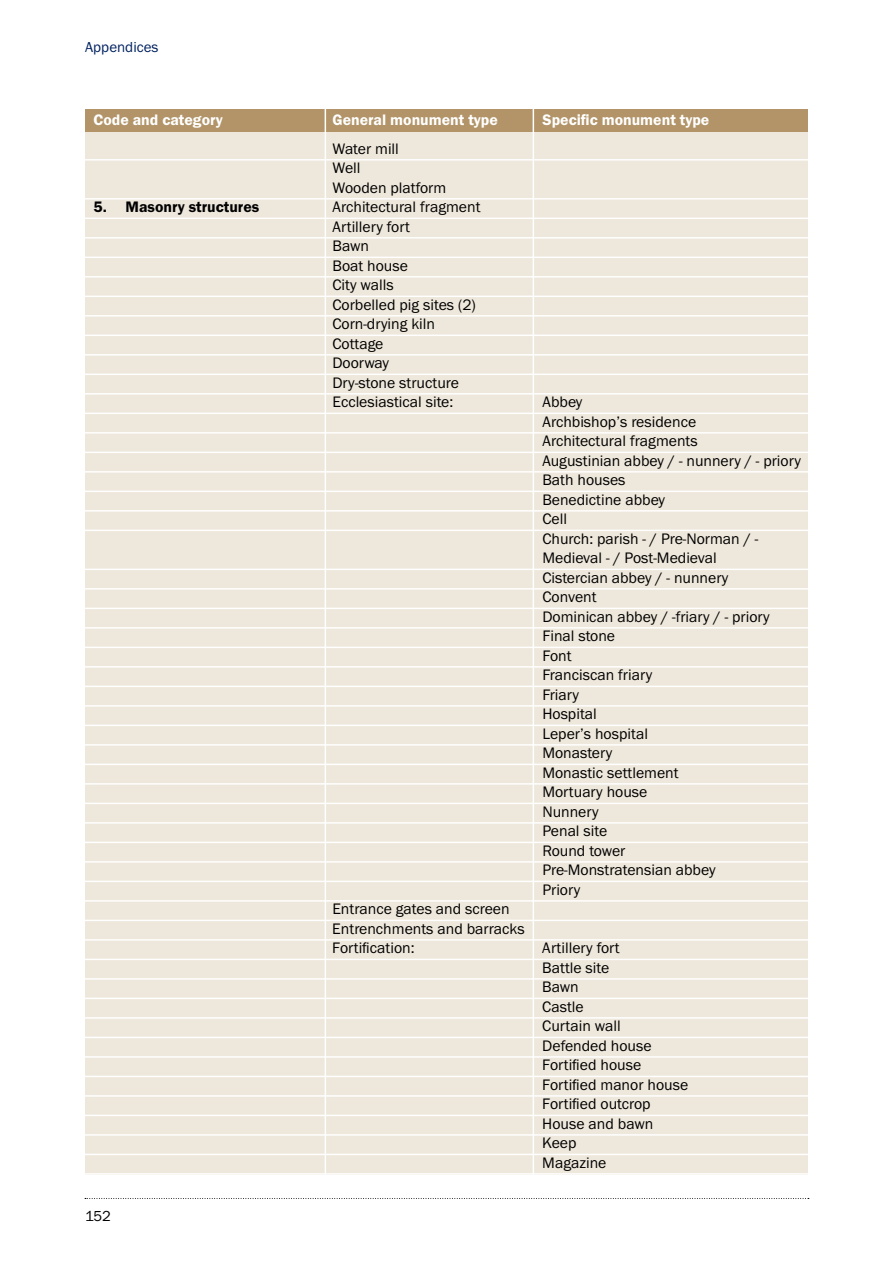
<style>
.page{position:relative;width:893px;height:1263px;background:#fff}
.page>*{position:absolute;margin:0;border:0;box-sizing:border-box;transform-origin:0 0}
.t1{font:15.75px/19.5px "Franklin Got ITC";color:#000}
.t2{font:600 15.75px "Franklin Got ITC";color:#fff}
.t3{font:600 15.75px "Franklin Got ITC";color:#000}
.t4{font:15px "Franklin Got ITC";color:#00225f}
.t5{font:15px "Franklin Got ITC";color:#000}
</style>
<div class="page">
<svg style="left:85px;top:1198px;width:724px;height:1px"></svg>
<div style="left:85px;top:111px;width:723px;height:1063px;background:#eee7db"></div>
<div style="left:85px;top:109px;width:723px;height:22px;background:#b29468"></div>
<hr style="left:325px;top:107px;width:1px;height:1067px;background:#fff">
<hr style="left:533px;top:107px;width:1px;height:1071px;background:#fff">
<hr style="left:81px;top:159px;width:727px;height:2px;background:#fff">
<hr style="left:81px;top:198px;width:727px;height:2px;background:#fff">
<hr style="left:81px;top:218px;width:727px;height:1px;background:#fff">
<hr style="left:81px;top:237px;width:727px;height:2px;background:#fff">
<hr style="left:81px;top:257px;width:727px;height:1px;background:#fff">
<hr style="left:81px;top:276px;width:727px;height:2px;background:#fff">
<hr style="left:81px;top:296px;width:727px;height:1px;background:#fff">
<hr style="left:81px;top:315px;width:727px;height:2px;background:#fff">
<hr style="left:81px;top:335px;width:727px;height:1px;background:#fff">
<hr style="left:81px;top:354px;width:727px;height:2px;background:#fff">
<hr style="left:81px;top:374px;width:727px;height:1px;background:#fff">
<hr style="left:81px;top:393px;width:727px;height:2px;background:#fff">
<hr style="left:81px;top:413px;width:727px;height:1px;background:#fff">
<hr style="left:81px;top:432px;width:727px;height:2px;background:#fff">
<hr style="left:81px;top:452px;width:727px;height:1px;background:#fff">
<hr style="left:81px;top:471px;width:727px;height:2px;background:#fff">
<hr style="left:81px;top:491px;width:727px;height:1px;background:#fff">
<hr style="left:81px;top:510px;width:727px;height:2px;background:#fff">
<hr style="left:81px;top:530px;width:727px;height:1px;background:#fff">
<hr style="left:81px;top:569px;width:727px;height:1px;background:#fff">
<hr style="left:81px;top:588px;width:727px;height:2px;background:#fff">
<hr style="left:81px;top:608px;width:727px;height:1px;background:#fff">
<hr style="left:81px;top:627px;width:727px;height:2px;background:#fff">
<hr style="left:81px;top:647px;width:727px;height:1px;background:#fff">
<hr style="left:81px;top:666px;width:727px;height:2px;background:#fff">
<hr style="left:81px;top:686px;width:727px;height:1px;background:#fff">
<hr style="left:81px;top:705px;width:727px;height:2px;background:#fff">
<hr style="left:81px;top:725px;width:727px;height:1px;background:#fff">
<hr style="left:81px;top:744px;width:727px;height:2px;background:#fff">
<hr style="left:81px;top:764px;width:727px;height:1px;background:#fff">
<hr style="left:81px;top:783px;width:727px;height:2px;background:#fff">
<hr style="left:81px;top:803px;width:727px;height:1px;background:#fff">
<hr style="left:81px;top:822px;width:727px;height:2px;background:#fff">
<hr style="left:81px;top:842px;width:727px;height:1px;background:#fff">
<hr style="left:81px;top:861px;width:727px;height:2px;background:#fff">
<hr style="left:81px;top:881px;width:727px;height:1px;background:#fff">
<hr style="left:81px;top:900px;width:727px;height:2px;background:#fff">
<hr style="left:81px;top:920px;width:727px;height:1px;background:#fff">
<hr style="left:81px;top:939px;width:727px;height:2px;background:#fff">
<hr style="left:81px;top:959px;width:727px;height:1px;background:#fff">
<hr style="left:81px;top:978px;width:727px;height:2px;background:#fff">
<hr style="left:81px;top:998px;width:727px;height:1px;background:#fff">
<hr style="left:81px;top:1017px;width:727px;height:2px;background:#fff">
<hr style="left:81px;top:1037px;width:727px;height:1px;background:#fff">
<hr style="left:81px;top:1056px;width:727px;height:2px;background:#fff">
<hr style="left:81px;top:1076px;width:727px;height:1px;background:#fff">
<hr style="left:81px;top:1095px;width:727px;height:2px;background:#fff">
<hr style="left:81px;top:1115px;width:727px;height:1px;background:#fff">
<hr style="left:81px;top:1134px;width:727px;height:2px;background:#fff">
<hr style="left:81px;top:1154px;width:727px;height:1px;background:#fff">
<hr style="left:81px;top:1173px;width:727px;height:2px;background:#fff">
<p class="t4" style="left:85px;top:38px;width:75px">Appendices</p>
<p class="t2" style="left:94px;top:111px;width:131px">Code and category</p>
<p class="t2" style="left:333px;top:111px;width:193px">General monument type S</p>
<p class="t2" style="left:552px;top:111px;width:159px">pecific monument type</p>
<p class="t1" style="left:333px;top:138px;width:115px">Water mill<br>Well<br>Wooden platform</p>
<p class="t3" style="left:93px;top:198px;width:167px">5. Masonry structures</p>
<p class="t1" style="left:332px;top:197px;width:150px">Architectural fragment<br>Artillery fort<br>Bawn<br>Boat house<br>City walls<br>Corbelled pig sites (2)<br>Corn-drying kiln<br>Cottage<br>Doorway<br>Dry-stone structure<br>Ecclesiastical site:</p>
<p class="t1" style="left:542px;top:392px;width:260px">Abbey<br>Archbishop’s residence<br>Architectural fragments<br>Augustinian abbey / - nunnery / - priory<br>Bath houses<br>Benedictine abbey<br>Cell<br>Church: parish - / Pre-Norman / -<br>Medieval - / Post-Medieval<br>Cistercian abbey / - nunnery<br>Convent<br>Dominican abbey / -friary / - priory<br>Final stone<br>Font<br>Franciscan friary<br>Friary<br>Hospital<br>Leper’s hospital<br>Monastery<br>Monastic settlement<br>Mortuary house<br>Nunnery<br>Penal site<br>Round tower<br>Pre-Monstratensian abbey<br>Priory</p>
<p class="t5" style="left:85px;top:1207px;width:28px">152</p>
<p class="t1" style="left:332px;top:899px;width:194px">Entrance gates and screen<br>Entrenchments and barracks<br>Fortification:</p>
<p class="t1" style="left:542px;top:938px;width:147px">Artillery fort<br>Battle site<br>Bawn<br>Castle<br>Curtain wall<br>Defended house<br>Fortified house<br>Fortified manor house<br>Fortified outcrop<br>House and bawn<br>Keep<br>Magazine</p>
</div>
